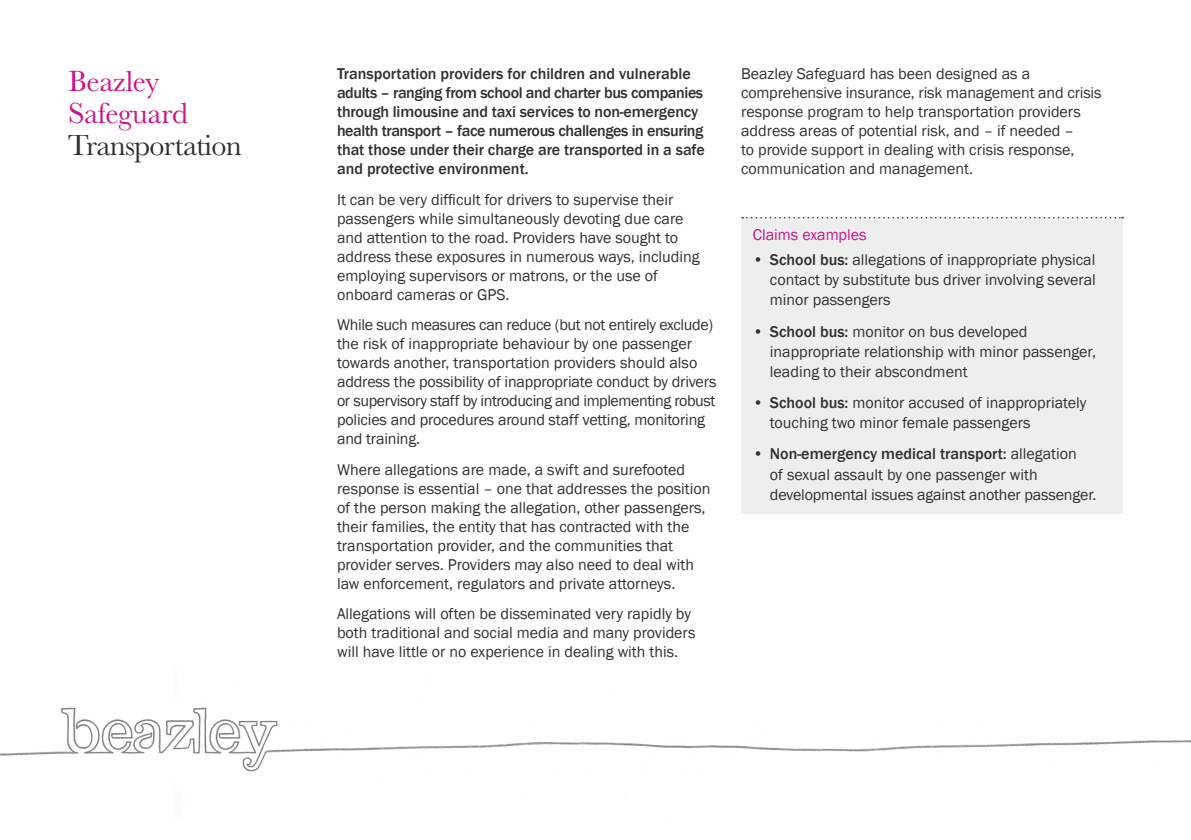
<style>
.page{position:relative;width:1191px;height:840px;background:#fff}
.page>*{position:absolute;margin:0;border:0;box-sizing:border-box;transform-origin:0 0}
._02_Small_title_whit{font:30px "Baskerville URW";letter-spacing:-.01em;color:#ce118c}
._02_Small_title_whit-2{font:30px "Baskerville URW";letter-spacing:-.025em;color:#312f30}
._09_Body_no_indent_w{font:16px/19px "Franklin Gothic";color:#312f30}
._09_Body_no_indent_w-2{font:500 16px/19px "Franklin Gothic";letter-spacing:-.01em;color:#312f30}
._09_Body_no_indent_w-3{font:16px "Franklin Gothic";color:#ce118c}
.s1{font-weight:500}
</style>
<div class="page">
<img style="left:0;top:707px;width:1191px;height:91px">
<div style="left:741px;top:217px;width:382px;height:296px;background:#eeeeef"></div>
<svg style="left:742px;top:217px;width:381px;height:1px"></svg>
<p class="_02_Small_title_whit" style="left:68px;top:63px;width:93px">Beazley</p>
<p class="_02_Small_title_whit" style="left:68px;top:95px;width:121px">Safeguard</p>
<p class="_02_Small_title_whit-2" style="left:68px;top:127px;width:175px">Transportation</p>
<p class="_09_Body_no_indent_w-2" style="left:337px;top:65px;width:369px">Transportation providers for children and vulnerable adults – ranging from school and charter bus companies through limousine and taxi services to non-emergency health transport – face numerous challenges in ensuring that those under their charge are transported in a safe and protective environment.</p>
<p class="_09_Body_no_indent_w" style="left:337px;top:190px;width:364px">It can be very difficult for drivers to supervise their passengers while simultaneously devoting due care and attention to the road. Providers have sought to address these exposures in numerous ways, including employing supervisors or matrons, or the use of onboard cameras or GPS.</p>
<p class="_09_Body_no_indent_w" style="left:337px;top:315px;width:381px">While such measures can reduce (but not entirely exclude) the risk of inappropriate behaviour by one passenger towards another, transportation providers should also address the possibility of inappropriate conduct by drivers or supervisory staff by introducing and implementing robust policies and procedures around staff vetting, monitoring and training.</p>
<p class="_09_Body_no_indent_w" style="left:337px;top:460px;width:375px">Where allegations are made, a swift and surefooted response is essential – one that addresses the position of the person making the allegation, other passengers, their families, the entity that has contracted with the transportation provider, and the communities that provider serves. Providers may also need to deal with law enforcement, regulators and private attorneys.</p>
<p class="_09_Body_no_indent_w" style="left:337px;top:604px;width:360px">Allegations will often be disseminated very rapidly by both traditional and social media and many providers will have little or no experience in dealing with this.</p>
<p class="_09_Body_no_indent_w" style="left:741px;top:65px;width:362px">Beazley Safeguard has been designed as a comprehensive insurance, risk management and crisis response program to help transportation providers address areas of potential risk, and – if needed –<br>to provide support in dealing with crisis response, communication and management.</p>
<p class="_09_Body_no_indent_w-3" style="left:753px;top:224px;width:115px">Claims examples</p>
<p class="_09_Body_no_indent_w" style="left:770px;top:250px;width:327px;line-height:20px;text-align:justify;text-indent:-17px">• <span class="s1">School bus:</span> allegations of inappropriate physical contact by substitute bus driver involving several minor passengers</p>
<p class="_09_Body_no_indent_w" style="left:770px;top:321px;width:327px;line-height:20px;text-indent:-17px">• <span class="s1">School bus:</span> monitor on bus developed inappropriate relationship with minor passenger, leading to their abscondment</p>
<p class="_09_Body_no_indent_w" style="left:770px;top:393px;width:318px;line-height:20px;text-indent:-17px">• <span class="s1">School bus:</span> monitor accused of inappropriately touching two minor female passengers</p>
<p class="_09_Body_no_indent_w" style="left:770px;top:444px;width:328px;line-height:20px;text-indent:-17px">• <span class="s1">Non-emergency medical transport:</span> allegation<br>of sexual assault by one passenger with developmental issues against another passenger.</p>
</div>
